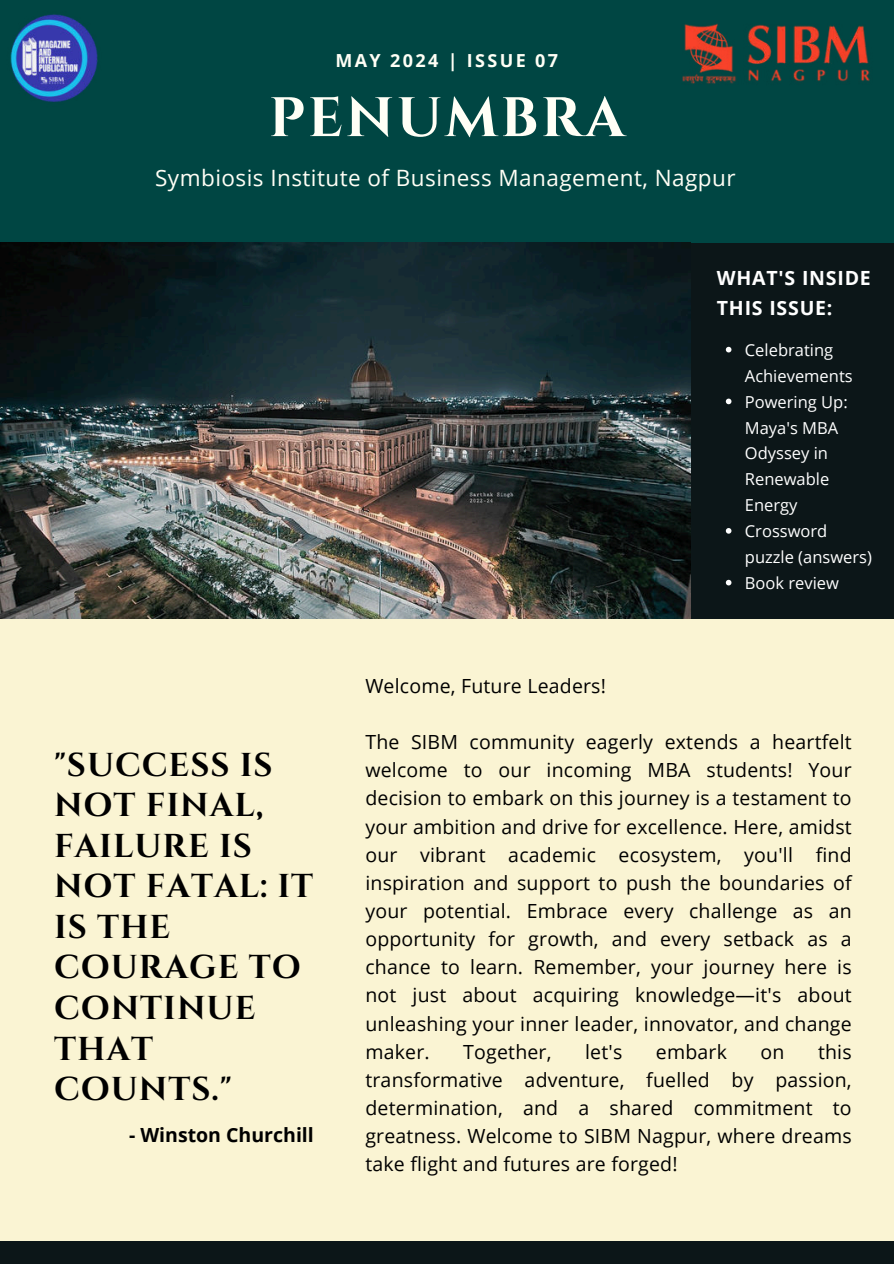
<style>
.page{position:relative;width:894px;height:1264px;background:#fff}
.page>*{position:absolute;margin:0;border:0;box-sizing:border-box;transform-origin:0 0}
.t1{font:700 55.5px "Cinzel";letter-spacing:.05em;color:#fffff6}
.t2{font:700 33px/40.5px "Cinzel";letter-spacing:.03em;color:#000}
.t3{font:22.5px "Open Sans";letter-spacing:.02em;color:#fffff6}
.t4{font:19.5px/28.2px "Open Sans";letter-spacing:.01em;color:#000;text-align:justify}
.t5{font:700 19.5px/30.3px "Open Sans";letter-spacing:.04em;color:#fff}
.t6{font:700 19.5px "Open Sans";color:#000}
.t7{font:700 18px "Open Sans";letter-spacing:.13em;color:#fffff6}
.t8{font:16.5px/25.8px "Open Sans";color:#fff}
</style>
<div class="page">
<div style="left:0;top:0;width:893px;height:1263px;background:#faf4d3"></div>
<div style="left:0;top:0;width:893px;height:242px;background:#004643"></div>
<div style="left:0;top:1241px;width:893px;height:22px;background:#0c1618"></div>
<div style="left:678px;top:242px;width:215px;height:376px;background:#0c1618"></div>
<img style="left:0;top:242px;width:690px;height:376px">
<img style="left:682px;top:23px;width:188px;height:61px">
<img style="left:10px;top:14px;width:88px;height:88px">
<svg style="left:725px;top:347px;width:6px;height:5px"></svg>
<svg style="left:725px;top:398px;width:6px;height:6px"></svg>
<svg style="left:725px;top:528px;width:6px;height:5px"></svg>
<svg style="left:725px;top:580px;width:6px;height:5px"></svg>
<p class="t7" style="left:335px;top:48px;width:224px">MAY 2024 | ISSUE 07</p>
<h1 class="t1" style="left:269px;top:84px;width:357px">PENUMBRA</h1>
<p class="t3" style="left:155px;top:162px;width:581px">Symbiosis Institute of Business Management, Nagpur</p>
<h2 class="t2" style="left:54px;top:744px;width:260px">"SUCCESS IS<br>NOT FINAL,<br>FAILURE IS<br>NOT FATAL: IT<br>IS THE<br>COURAGE TO<br>CONTINUE<br>THAT<br>COUNTS."</h2>
<p class="t6" style="left:129px;top:1121px;width:186px">- Winston Churchill</p>
<p class="t5" style="left:716px;top:262px;width:155px">WHAT'S INSIDE<br>THIS ISSUE:</p>
<p class="t8" style="left:744px;top:336px;width:128px">Celebrating<br>Achievements<br>Powering Up:<br>Maya's MBA<br>Odyssey in<br>Renewable<br>Energy<br>Crossword puzzle (answers)<br>Book review</p>
<p class="t4" style="left:365px;top:671px;width:242px">Welcome, Future Leaders!</p>
<p class="t4" style="left:365px;top:727px;width:487px">The SIBM community eagerly extends a heartfelt welcome to our incoming MBA students! Your decision to embark on this journey is a testament to your ambition and drive for excellence. Here, amidst our vibrant academic ecosystem, you'll find inspiration and support to push the boundaries of your potential. Embrace every challenge as an opportunity for growth, and every setback as a chance to learn. Remember, your journey here is not just about acquiring knowledge—it's about unleashing your inner leader, innovator, and change maker.</p>
<p class="t4" style="left:365px;top:1037px;width:487px;text-indent:452px">this transformative adventure, fuelled by passion, determination, and a shared commitment to greatness. Welcome to SIBM Nagpur, where dreams take flight and futures are forged!</p>
<p class="t4" style="left:463px;top:1037px;width:90px">Together,</p>
<p class="t4" style="left:585px;top:1037px;width:39px">let's</p>
<p class="t4" style="left:655px;top:1037px;width:73px">embark</p>
<p class="t4" style="left:760px;top:1037px;width:25px">on</p>
</div>
